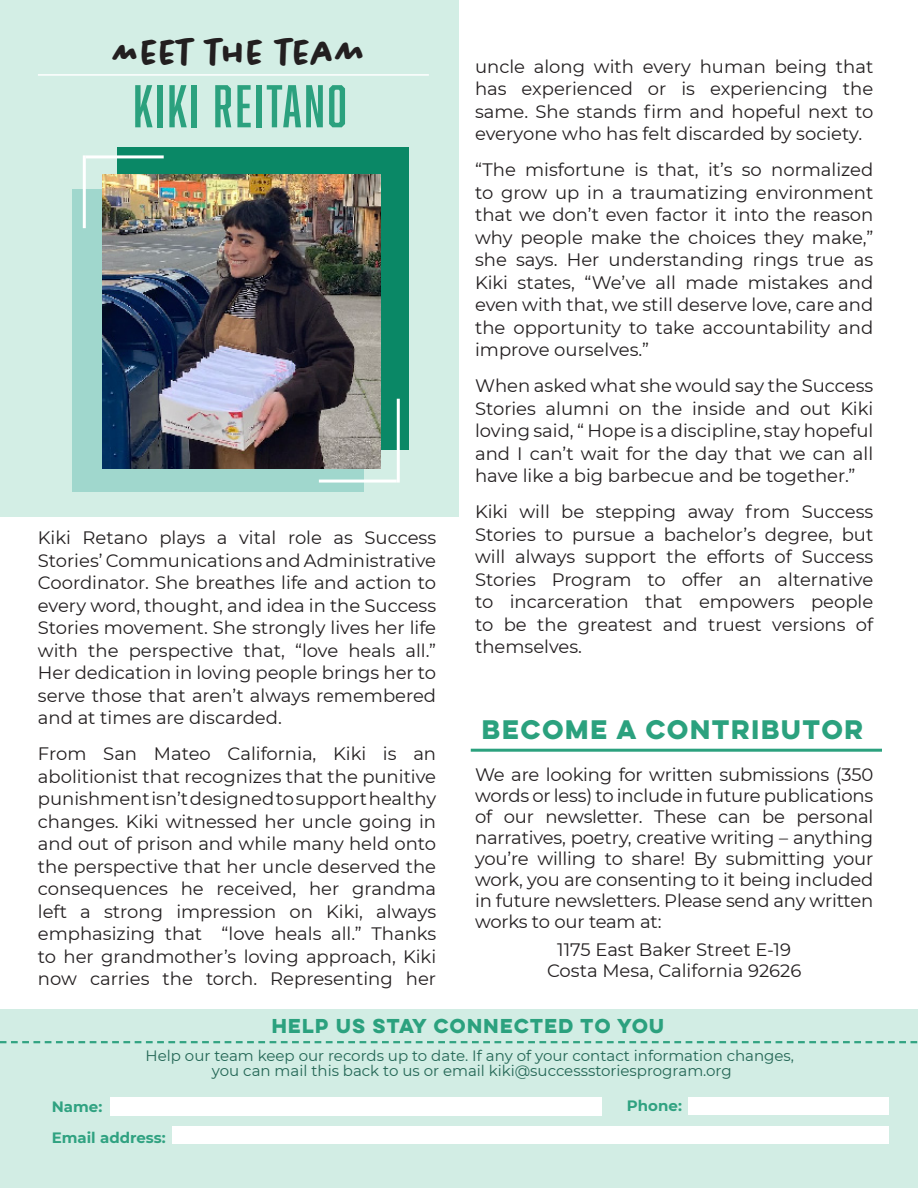
<style>
.page{position:relative;width:918px;height:1188px;background:#fff}
.page>*{position:absolute;margin:0;border:0;box-sizing:border-box;transform-origin:0 0}
.t1{font:55.5px "Abolition";letter-spacing:.05em;color:#2ba17e}
.t2{font:700 33px "Chantal";letter-spacing:.05em;color:#231f20}
.t3{font:700 24px "Lulo Clean W01 One";letter-spacing:-.15em;color:#2ba17e}
.t4{font:18px/22.5px "Montserrat";color:#231f20;text-align:justify}
.t5{font:700 18px "Lulo Clean W01 One";letter-spacing:-.15em;color:#2ba17e}
.t6{font:15px "Montserrat";color:#236655}
.t7{font:700 15px "Montserrat";color:#30a281}
</style>
<div class="page">
<div style="left:1px;top:1009px;width:917px;height:179px;background:#d2ede4"></div>
<svg style="left:0;top:1041px;width:918px;height:2px"></svg>
<div style="left:111px;top:1097px;width:491px;height:18px;background:#fff"></div>
<div style="left:172px;top:1126px;width:717px;height:17px;background:#fff"></div>
<div style="left:688px;top:1097px;width:201px;height:18px;background:#fff"></div>
<div style="left:1px;top:0;width:458px;height:516px;background:#d3eee5"></div>
<div style="left:72px;top:189px;width:291px;height:303px;background:#a0d7cd"></div>
<div style="left:118px;top:147px;width:291px;height:303px;background:#0a8866"></div>
<hr style="left:86px;top:155px;width:78px;height:3px;background:#fff">
<hr style="left:83px;top:155px;width:3px;height:73px;background:#fff">
<hr style="left:319px;top:480px;width:78px;height:3px;background:#fff">
<hr style="left:397px;top:399px;width:3px;height:84px;background:#fff">
<hr style="left:38px;top:74px;width:391px;height:2px;background:#fff">
<img style="left:102px;top:175px;width:279px;height:293px">
<hr style="left:471px;top:749px;width:411px;height:3px;background:#2ba17e">
<p class="t2" style="left:114px;top:32px;width:253px">MEET THE TEAM</p>
<p class="t1" style="left:133px;top:74px;width:215px">KIKI REITANO</p>
<p class="t4" style="left:38px;top:526px;width:400px">Kiki Retano plays a vital role as Success Stories’ Communications and Administrative Coordinator. She breathes life and action to every word, thought, and idea in the Success Stories movement. She strongly lives her life with the perspective that, “love heals all.” Her dedication in loving people brings her to serve those that aren’t always remembered and at times are discarded.</p>
<p class="t4" style="left:38px;top:742px;width:400px">From San Mateo California, Kiki is an abolitionist that recognizes that the punitive punishment isn’t designed to support healthy changes. Kiki witnessed her uncle going in and out of prison and while many held onto the perspective that her uncle deserved the consequences he received, her grandma left a strong impression on Kiki, always emphasizing that “love heals all.” Thanks to her grandmother’s loving approach, Kiki now carries the torch. Representing her</p>
<p class="t4" style="left:475px;top:54px;width:400px">uncle along with every human being that has experienced or is experiencing the same. She stands firm and hopeful next to everyone who has felt discarded by society.</p>
<p class="t4" style="left:475px;top:158px;width:400px">“The misfortune is that, it’s so normalized to grow up in a traumatizing environment that we don’t even factor it into the reason why people make the choices they make,” she says. Her understanding rings true as Kiki states, “We’ve all made mistakes and even with that, we still deserve love, care and the opportunity to take accountability and improve ourselves.”</p>
<p class="t4" style="left:475px;top:374px;width:400px">When asked what she would say the Success Stories alumni on the inside and out Kiki loving said, “ Hope is a discipline, stay hopeful and I can’t wait for the day that we can all have like a big barbecue and be together.”</p>
<p class="t4" style="left:475px;top:500px;width:400px">Kiki will be stepping away from Success Stories to pursue a bachelor’s degree, but will always support the efforts of Success Stories Program to offer an alternative to incarceration that empowers people to be the greatest and truest versions of themselves.</p>
<p class="t3" style="left:482px;top:712px;width:388px">BECOME A CONTRIBUTOR</p>
<p class="t4" style="left:475px;top:764px;width:400px;line-height:21px">We are looking for written submissions (350 words or less) to include in future publications of our newsletter. These can be personal narratives, poetry, creative writing – anything you’re willing to share! By submitting your work, you are consenting to it being included in future newsletters. Please send any written works to our team at:</p>
<p class="t4" style="left:557px;top:938px;width:235px">1175 East Baker Street E-19</p>
<p class="t4" style="left:547px;top:959px;width:256px">Costa Mesa, California 92626</p>
<p class="t5" style="left:272px;top:1013px;width:398px">HELP US STAY CONNECTED TO YOU</p>
<p class="t6" style="left:146px;top:1046px;width:650px">Help our team keep our records up to date. If any of your contact information changes,</p>
<p class="t6" style="left:212px;top:1061px;width:521px">you can mail this back to us or email kiki@successstoriesprogram.org</p>
<p class="t7" style="left:52px;top:1096px;width:52px">Name:</p>
<p class="t7" style="left:52px;top:1127px;width:116px">Email address:</p>
<p class="t7" style="left:627px;top:1095px;width:57px">Phone:</p>
</div>
